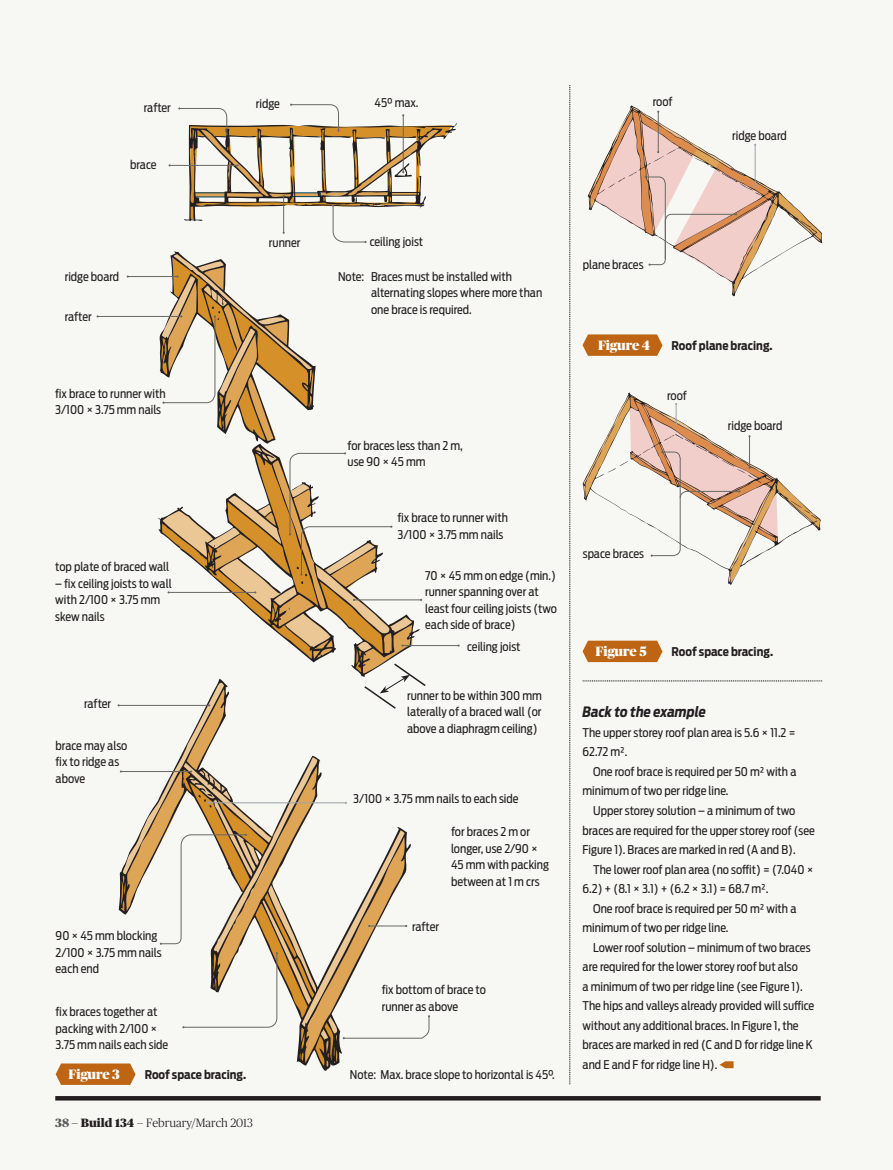
<style>
.page{position:relative;width:893px;height:1170px;background:#fff}
.page>*{position:absolute;margin:0;border:0;box-sizing:border-box;transform-origin:0 0}
.Right_stuff_-_Subhea{font:italic 700 14.25px "Antenna Cond";color:#231f20}
.t1{font:900 13.5px "Publico Banner";color:#fff}
.Right_Stuff___Annota{font:12px/16.5px "Antenna Cond";color:#231f20}
.Right_Stuff___Indent{font:12px/19.5px "Antenna Cond";color:#231f20}
.Right_Stuff___Captio{font:700 12px "Antenna Cond";color:#231f20}
.Right_Stuff___First{font:12px/19.5px "Antenna Cond";color:#231f20}
.t2{font:300 12px "Publico Headline";color:#231f20}
.s1{font-weight:900;color:#57585a}
.s2{font-weight:900}
</style>
<div class="page">
<div style="left:0;top:0;width:893px;height:1169px;background:#f7f7f3"></div>
<div style="left:55px;top:1095px;width:766px;height:5px;background:#231f20"></div>
<svg style="left:719px;top:1061px;width:15px;height:7px"></svg>
<hr style="left:170px;top:165px;width:68px;height:1px;background:#676865">
<svg style="left:178px;top:104px;width:279px;height:139px"></svg>
<svg style="left:570px;top:85px;width:1px;height:999px"></svg>
<svg style="left:583px;top:680px;width:239px;height:1px"></svg>
<svg style="left:583px;top:640px;width:79px;height:22px;background:#c27128"></svg>
<svg style="left:583px;top:334px;width:79px;height:22px;background:#c27027"></svg>
<svg style="left:588px;top:106px;width:234px;height:189px"></svg>
<svg style="left:583px;top:394px;width:237px;height:190px"></svg>
<svg style="left:56px;top:251px;width:404px;height:833px"></svg>
<p class="Right_Stuff___Annota" style="left:144px;top:100px;width:29px">rafter</p>
<p class="Right_Stuff___Annota" style="left:256px;top:96px;width:26px">ridge</p>
<p class="Right_Stuff___Annota" style="left:375px;top:95px;width:45px">45° max.</p>
<p class="Right_Stuff___Annota" style="left:130px;top:156px;width:28px">brace</p>
<p class="Right_Stuff___Annota" style="left:653px;top:94px;width:21px">roof</p>
<p class="Right_Stuff___Annota" style="left:732px;top:128px;width:56px">ridge board</p>
<p class="Right_Stuff___Annota" style="left:65px;top:269px;width:56px">ridge board</p>
<p class="Right_Stuff___Annota" style="left:65px;top:308px;width:29px">rafter</p>
<p class="Right_Stuff___Annota" style="left:269px;top:234px;width:33px">runner</p>
<p class="Right_Stuff___Annota" style="left:370px;top:233px;width:55px">ceiling joist</p>
<p class="Right_Stuff___Annota" style="left:371px;top:268px;width:173px;text-indent:-33px">Note: Braces must be installed with alternating slopes where more than one brace is required.</p>
<p class="Right_Stuff___Annota" style="left:55px;top:385px;width:112px">fix brace to runner with<br>3/100 × 3.75 mm nails</p>
<p class="Right_Stuff___Annota" style="left:55px;top:558px;width:115px">top plate of braced wall</p>
<p class="Right_Stuff___Annota" style="left:55px;top:575px;width:118px">– fix ceiling joists to wall with 2/100 × 3.75 mm skew nails</p>
<p class="Right_Stuff___Annota" style="left:84px;top:694px;width:29px">rafter</p>
<p class="Right_Stuff___Annota" style="left:56px;top:737px;width:73px">brace may also fix to ridge as above</p>
<p class="Right_Stuff___Annota" style="left:56px;top:927px;width:107px">90 × 45 mm blocking<br>2/100 × 3.75 mm nails each end</p>
<p class="Right_Stuff___Annota" style="left:56px;top:1003px;width:114px">fix braces together at packing with 2/100 ×<br>3.75 mm nails each side</p>
<p class="t1" style="left:68px;top:1064px;width:53px">Figure 3</p>
<p class="Right_Stuff___Captio" style="left:145px;top:1067px;width:103px">Roof space bracing.</p>
<p class="t2" style="left:55px;top:1114px;width:199px"><span class="s1">38</span> — <span class="s2">Build 134</span> — February/March 2013</p>
<p class="Right_Stuff___Annota" style="left:348px;top:437px;width:117px">for braces less than 2 m, use 90 × 45 mm</p>
<p class="Right_Stuff___Annota" style="left:398px;top:509px;width:112px">fix brace to runner with<br>3/100 × 3.75 mm nails</p>
<p class="Right_Stuff___Annota" style="left:425px;top:567px;width:133px">70 × 45 mm on edge (min.) runner spanning over at least four ceiling joists (two each side of brace)</p>
<p class="Right_Stuff___Annota" style="left:467px;top:638px;width:55px">ceiling joist</p>
<p class="Right_Stuff___Annota" style="left:407px;top:687px;width:136px;text-align:justify">runner to be within 300 mm laterally of a braced wall (or above a diaphragm ceiling)</p>
<p class="Right_Stuff___Annota" style="left:353px;top:790px;width:167px">3/100 × 3.75 mm nails to each side</p>
<p class="Right_Stuff___Annota" style="left:451px;top:823px;width:99px">for braces 2 m or longer, use 2/90 ×<br>45 mm with packing between at 1 m crs</p>
<p class="Right_Stuff___Annota" style="left:412px;top:918px;width:29px">rafter</p>
<p class="Right_Stuff___Annota" style="left:382px;top:981px;width:106px">fix bottom of brace to runner as above</p>
<p class="Right_Stuff___Annota" style="left:350px;top:1066px;width:206px">Note: Max. brace slope to horizontal is 45°.</p>
<p class="Right_Stuff___Annota" style="left:583px;top:256px;width:62px">plane braces</p>
<p class="t1" style="left:598px;top:335px;width:54px">Figure 4</p>
<p class="Right_Stuff___Captio" style="left:672px;top:338px;width:103px">Roof plane bracing.</p>
<p class="Right_Stuff___Annota" style="left:667px;top:387px;width:21px">roof</p>
<p class="Right_Stuff___Annota" style="left:728px;top:417px;width:56px">ridge board</p>
<p class="Right_Stuff___Annota" style="left:583px;top:545px;width:63px">space braces</p>
<p class="t1" style="left:595px;top:641px;width:53px">Figure 5</p>
<p class="Right_Stuff___Captio" style="left:672px;top:644px;width:103px">Roof space bracing.</p>
<p class="Right_stuff_-_Subhea" style="left:583px;top:703px;width:125px">Back to the example</p>
<p class="Right_Stuff___First" style="left:583px;top:722px;width:214px">The upper storey roof plan area is 5.6 × 11.2 =<br>62.72 m².</p>
<p class="Right_Stuff___Indent" style="left:583px;top:761px;width:215px;text-indent:11px">One roof brace is required per 50 m² with a minimum of two per ridge line.</p>
<p class="Right_Stuff___Indent" style="left:583px;top:800px;width:234px;text-indent:11px">Upper storey solution – a minimum of two braces are required for the upper storey roof (see<br>Figure 1). Braces are marked in red (A and B).</p>
<p class="Right_Stuff___Indent" style="left:583px;top:859px;width:232px;text-indent:11px">The lower roof plan area (no soffit) = (7.040 ×<br>6.2) + (8.1 × 3.1) + (6.2 × 3.1) = 68.7 m².</p>
<p class="Right_Stuff___Indent" style="left:583px;top:898px;width:215px;text-indent:11px">One roof brace is required per 50 m² with a minimum of two per ridge line.</p>
<p class="Right_Stuff___Indent" style="left:583px;top:937px;width:233px;text-indent:11px">Lower roof solution – minimum of two braces are required for the lower storey roof but also<br>a minimum of two per ridge line (see Figure 1).<br>The hips and valleys already provided will suffice without any additional braces. In Figure 1, the braces are marked in red (C and D for ridge line K and E and F for ridge line H).</p>
</div>
